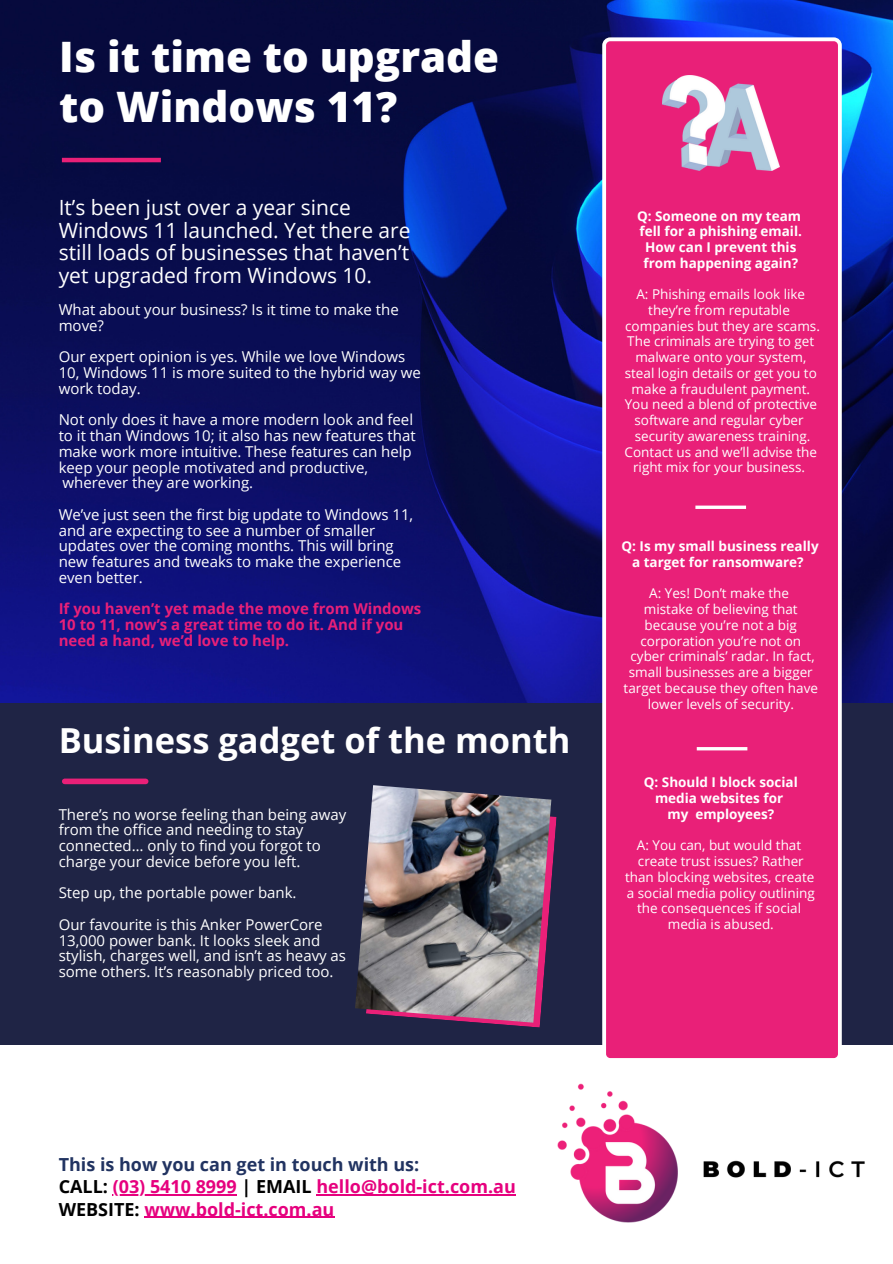
<style>
.page{position:relative;width:893px;height:1264px;background:#fff}
.page>*{position:absolute;margin:0;border:0;box-sizing:border-box;transform-origin:0 0}
.t1{font:800 42px/49.5px "Open Sans";color:#fff}
.t2{font:700 34.5px "Open Sans";color:#fff}
.t3{font:21px/22.5px "Open Sans";color:#fff}
.t4{font:700 18px/22.5px "Open Sans";color:#e6007e}
.t5{font:15px/15.8px "Open Sans";color:#fff}
.t6{font:700 15px/15.8px "Open Sans";color:#e92078}
.t7{font:13.5px/15.8px "Open Sans";color:#fff;text-align:center}
.t8{font:700 13.5px/15.8px "Open Sans";color:#fff;text-align:center}
.s1{color:#213361}
.s2{color:#000}
</style>
<div class="page">
<img style="left:0;top:0;width:892px;height:702px">
<div style="left:0;top:702px;width:892px;height:342px;background:#1f2445"></div>
<div style="left:65px;top:778px;width:81px;height:6px;background:#e92078"></div>
<hr style="left:62px;top:158px;width:99px;height:4px;background:#e92078">
<svg style="left:474px;top:802px;width:82px;height:225px"></svg>
<img style="left:355px;top:785px;width:196px;height:237px">
<div style="left:602px;top:37px;width:239px;height:1022px;background:#e92078"></div>
<img style="left:662px;top:75px;width:117px;height:96px">
<svg style="left:695px;top:505px;width:51px;height:4px"></svg>
<hr style="left:696px;top:747px;width:51px;height:3px;background:#fff">
<img style="left:557px;top:1083px;width:308px;height:140px">
<hr style="left:113px;top:1194px;width:124px;height:1px;background:#e6007e">
<hr style="left:316px;top:1194px;width:200px;height:1px;background:#e6007e">
<hr style="left:144px;top:1216px;width:190px;height:1px;background:#e6007e">
<h1 class="t1" style="left:59px;top:31px;width:441px">Is it time to upgrade to Windows 11?</h1>
<h3 class="t3" style="left:59px;top:196px;width:353px">It’s been just over a year since Windows 11 launched. Yet there are still loads of businesses that haven’t yet upgraded from Windows 10.</h3>
<p class="t5" style="left:59px;top:301px;width:341px">What about your business? Is it time to make the move?</p>
<p class="t5" style="left:59px;top:348px;width:364px">Our expert opinion is yes. While we love Windows<br>10, Windows 11 is more suited to the hybrid way we work today.</p>
<p class="t5" style="left:59px;top:411px;width:358px">Not only does it have a more modern look and feel to it than Windows 10; it also has new features that make work more intuitive. These features can help keep your people motivated and productive, wherever they are working.</p>
<p class="t5" style="left:59px;top:506px;width:356px">We’ve just seen the first big update to Windows 11, and are expecting to see a number of smaller updates over the coming months. This will bring new features and tweaks to make the experience even better.</p>
<p class="t6" style="left:59px;top:600px;width:364px">If you haven’t yet made the move from Windows<br>10 to 11, now’s a great time to do it. And if you need a hand, we’d love to help.</p>
<h2 class="t2" style="left:59px;top:715px;width:513px">Business gadget of the month</h2>
<p class="t5" style="left:59px;top:806px;width:289px">There’s no worse feeling than being away from the office and needing to stay connected… only to find you forgot to charge your device before you left.</p>
<p class="t5" style="left:59px;top:876px;width:265px;line-height:31.5px">Step up, the portable power bank.<br>Our favourite is this Anker PowerCore</p>
<p class="t5" style="left:59px;top:931px;width:289px">13,000 power bank. It looks sleek and stylish, charges well, and isn’t as heavy as some others. It’s reasonably priced too.</p>
<p class="t8" style="left:637px;top:207px;width:166px">Q: Someone on my team fell for a phishing email.<br>How can I prevent this from happening again?</p>
<p class="t7" style="left:624px;top:286px;width:197px">A: Phishing emails look like they’re from reputable companies but they are scams.<br>The criminals are trying to get malware onto your system, steal login details or get you to make a fraudulent payment.<br>You need a blend of protective software and regular cyber security awareness training.<br>Contact us and we’ll advise the right mix for your business.</p>
<p class="t8" style="left:621px;top:538px;width:198px">Q: Is my small business really a target for ransomware?</p>
<p class="t7" style="left:623px;top:585px;width:196px">A: Yes! Don’t make the<br>mistake of believing that because you’re not a big corporation you’re not on cyber criminals’ radar. In fact, small businesses are a bigger target because they often have lower levels of security.</p>
<p class="t8" style="left:644px;top:774px;width:155px">Q: Should I block social media websites for<br>my employees?</p>
<p class="t7" style="left:625px;top:837px;width:191px">A: You can, but would that create trust issues? Rather than blocking websites, create a social media policy outlining the consequences if social media is abused.</p>
<p class="t4" style="left:59px;top:1152px;width:458px"><span class="s1">This is how you can get in touch with us:<br></span><span class="s2">CALL:</span> (03) 5410 8999 <span class="s2">| EMAIL</span> hello@bold-ict.com.au<br><span class="s2">WEBSITE:</span> www.bold-ict.com.au</p>
</div>
